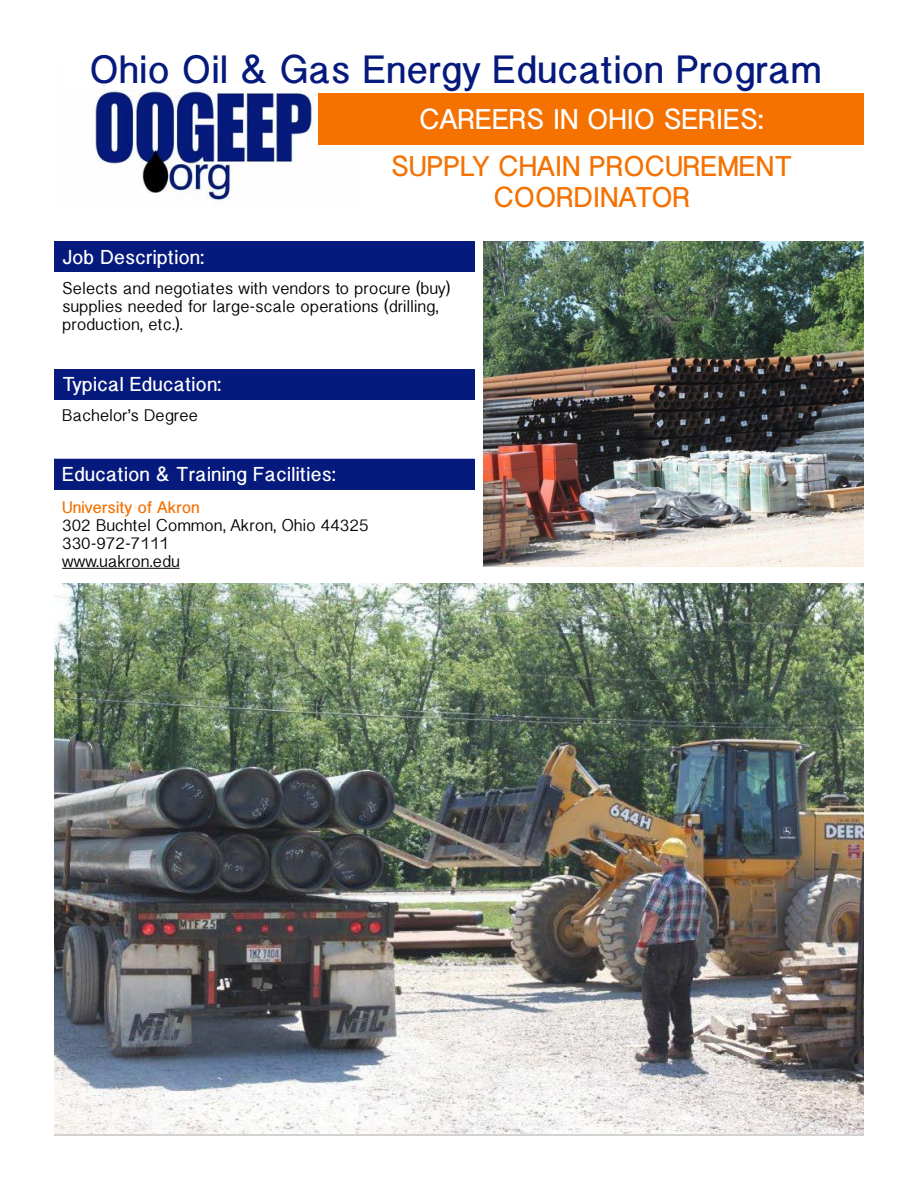
<style>
.page{position:relative;width:918px;height:1188px;background:#fff}
.page>*{position:absolute;margin:0;border:0;box-sizing:border-box;transform-origin:0 0}
.t1{font:700 35.25px "Bangla Sangam MN";color:#051a7c}
.t2{font:700 25.5px/30.6px "Bangla Sangam MN";color:#f57100;text-align:center}
.t3{font:700 25.5px "Bangla Sangam MN";color:#fff}
.t4{font:700 18px "Bangla Sangam MN";color:#fff}
.t5{font:15px/18px "Bangla Sangam MN";color:#000}
.t6{font:700 15px "Bangla Sangam MN";color:#f57100}
</style>
<div class="page">
<img style="left:91px;top:83px;width:248px;height:117px">
<hr style="left:62px;top:568px;width:118px;height:1px;background:#000">
<div style="left:62px;top:67px;width:276px;height:22px;background:#fff"></div>
<div style="left:319px;top:93px;width:545px;height:52px;background:#f57100"></div>
<div style="left:54px;top:241px;width:420px;height:31px;background:#051a7c"></div>
<div style="left:54px;top:369px;width:420px;height:30px;background:#051a7c"></div>
<div style="left:54px;top:459px;width:420px;height:31px;background:#051a7c"></div>
<img style="left:55px;top:583px;width:808px;height:551px">
<img style="left:483px;top:241px;width:380px;height:326px">
<h1 class="t1" style="left:90px;top:45px;width:734px">Ohio Oil &amp; Gas Energy Education Program</h1>
<h2 class="t3" style="left:419px;top:103px;width:346px">CAREERS IN OHIO SERIES:</h2>
<h2 class="t2" style="left:391px;top:151px;width:403px">SUPPLY CHAIN PROCUREMENT<br>COORDINATOR</h2>
<p class="t4" style="left:62px;top:245px;width:143px">Job Description:</p>
<p class="t5" style="left:62px;top:280px;width:390px">Selects and negotiates with vendors to procure (buy) supplies needed for large-scale operations (drilling, production, etc.).</p>
<p class="t4" style="left:62px;top:372px;width:161px">Typical Education:</p>
<p class="t5" style="left:62px;top:406px;width:137px">Bachelor’s Degree</p>
<p class="t4" style="left:62px;top:462px;width:275px">Education &amp; Training Facilities:</p>
<p class="t6" style="left:62px;top:497px;width:139px">University of Akron</p>
<p class="t5" style="left:62px;top:516px;width:308px">302 Buchtel Common, Akron, Ohio 44325<br>330-972-7111<br>www.uakron.edu</p>
</div>
